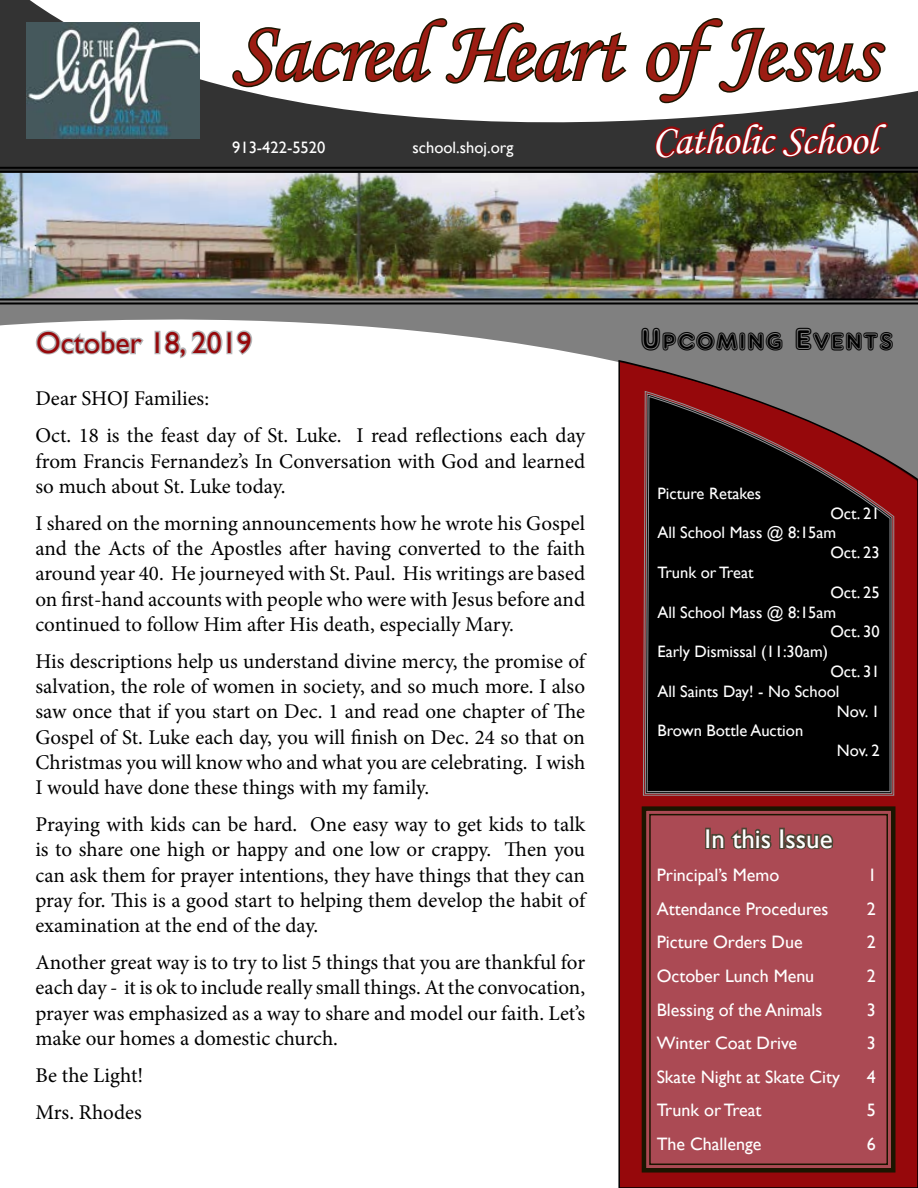
<style>
.page{position:relative;width:918px;height:1188px;background:#fff}
.page>*{position:absolute;margin:0;border:0;box-sizing:border-box;transform-origin:0 0}
.t1{font:87px "Monotype Corsiva";letter-spacing:-.015em;color:#9c1d13}
.t2{font:42px "Monotype Corsiva";letter-spacing:-.005em;color:#fff}
.t3{font:33px "ARDELANEY";color:#000}
.t4{font:30px "Gill Sans";color:#96080b}
.t5{font:27px "Gill Sans";color:#fff}
.t6{font:21px/25.2px "Minion Pro";letter-spacing:-.005em;color:#000;text-align:justify}
.t7{font:18px "Gill Sans";color:#fff}
.t8{font:16.5px "Gill Sans";color:#fff}
</style>
<div class="page">
<div style="left:618px;top:485px;width:300px;height:703px;background:#96080b"></div>
<svg style="left:0;top:0;width:918px;height:171px;fill:#333"></svg>
<svg style="left:639px;top:804px;width:259px;height:371px;background:#994249"></svg>
<div style="left:649px;top:814px;width:239px;height:351px;border:2px solid #1b1500"></div>
<svg style="left:0;top:300px;width:918px;height:185px"></svg>
<svg style="left:230px;top:16px;width:399px;height:73px"></svg>
<svg style="left:645px;top:16px;width:243px;height:90px"></svg>
<svg style="left:653px;top:120px;width:238px;height:40px;background:#582223"></svg>
<svg style="left:34px;top:329px;width:111px;height:28px"></svg>
<div style="left:155px;top:331px;width:5px;height:23px;border:3px solid #b4b6b8"></div>
<svg style="left:163px;top:328px;width:62px;height:32px"></svg>
<div style="left:226px;top:331px;width:6px;height:23px;border:3px solid #b4b6b8"></div>
<svg style="left:234px;top:328px;width:20px;height:29px"></svg>
<img style="left:662px;top:173px;width:256px;height:126px">
<img style="left:0;top:173px;width:662px;height:126px">
<hr style="left:0;top:299px;width:918px;height:1px;background:#000">
<hr style="left:0;top:303px;width:918px;height:1px;background:#000">
<hr style="left:0;top:167px;width:918px;height:2px;background:#000">
<hr style="left:0;top:171px;width:918px;height:2px;background:#000">
<svg style="left:643px;top:391px;width:252px;height:405px;background:#8f4c4f"></svg>
<svg style="left:645px;top:393px;width:248px;height:401px;background:#7a4f51"></svg>
<svg style="left:646px;top:396px;width:245px;height:396px;background:#140909"></svg>
<img style="left:27px;top:22px;width:173px;height:116px">
<h1 class="t1" style="left:232px;top:0;width:647px">Sacred Heart of Jesus</h1>
<p class="t8" style="left:232px;top:138px;width:95px">913-422-5520</p>
<p class="t8" style="left:413px;top:138px;width:102px">school.shoj.org</p>
<h2 class="t2" style="left:652px;top:114px;width:226px">Catholic School</h2>
<h3 class="t4" style="left:36px;top:325px;width:217px">October 18, 2019</h3>
<h3 class="t3" style="left:640px;top:319px;width:255px">Upcoming Events</h3>
<p class="t6" style="left:35px;top:380px;width:551px;line-height:37.2px">Dear SHOJ Families:<br>Oct. 18 is the feast day of St. Luke. I read reflections each day</p>
<p class="t6" style="left:35px;top:448px;width:551px">from Francis Fernandez’s In Conversation with God and learned so much about St. Luke today.</p>
<p class="t6" style="left:35px;top:511px;width:551px">I shared on the morning announcements how he wrote his Gospel and the Acts of the Apostles after having converted to the faith around year 40. He journeyed with St. Paul. His writings are based on first-hand accounts with people who were with Jesus before and continued to follow Him after His death, especially Mary.</p>
<p class="t6" style="left:35px;top:649px;width:551px">His descriptions help us understand divine mercy, the promise of salvation, the role of women in society, and so much more. I also saw once that if you start on Dec. 1 and read one chapter of The Gospel of St. Luke each day, you will finish on Dec. 24 so that on Christmas you will know who and what you are celebrating. I wish I would have done these things with my family.</p>
<p class="t6" style="left:35px;top:812px;width:551px">Praying with kids can be hard. One easy way to get kids to talk is to share one high or happy and one low or crappy. Then you can ask them for prayer intentions, they have things that they can pray for. This is a good start to helping them develop the habit of examination at the end of the day.</p>
<p class="t6" style="left:35px;top:950px;width:551px">Another great way is to try to list 5 things that you are thankful for each day - it is ok to include really small things. At the convocation, prayer was emphasized as a way to share and model our faith. Let’s make our homes a domestic church.</p>
<p class="t6" style="left:35px;top:1057px;width:109px;line-height:37.2px">Be the Light!<br>Mrs. Rhodes</p>
<p class="t8" style="left:657px;top:484px;width:105px">Picture Retakes</p>
<p class="t8" style="left:830px;top:503px;width:51px">Oct. 21</p>
<p class="t8" style="left:657px;top:523px;width:180px">All School Mass @ 8:15am</p>
<p class="t8" style="left:830px;top:543px;width:51px">Oct. 23</p>
<p class="t8" style="left:657px;top:563px;width:98px">Trunk or Treat</p>
<p class="t8" style="left:830px;top:583px;width:51px">Oct. 25</p>
<p class="t8" style="left:657px;top:602px;width:180px">All School Mass @ 8:15am</p>
<p class="t8" style="left:830px;top:622px;width:51px">Oct. 30</p>
<p class="t8" style="left:657px;top:642px;width:172px">Early Dismissal (11:30am)</p>
<p class="t8" style="left:830px;top:662px;width:51px">Oct. 31</p>
<p class="t8" style="left:657px;top:682px;width:184px">All Saints Day! - No School</p>
<p class="t8" style="left:837px;top:701px;width:44px">Nov. 1</p>
<p class="t8" style="left:657px;top:721px;width:147px">Brown Bottle Auction</p>
<p class="t8" style="left:837px;top:741px;width:44px">Nov. 2</p>
<p class="t5" style="left:705px;top:823px;width:130px">In this Issue</p>
<p class="t7" style="left:657px;top:865px;width:124px">Principal’s Memo</p>
<p class="t7" style="left:868px;top:865px;width:10px">1</p>
<p class="t7" style="left:657px;top:898px;width:173px">Attendance Procedures</p>
<p class="t7" style="left:867px;top:898px;width:10px">2</p>
<p class="t7" style="left:657px;top:932px;width:148px">Picture Orders Due</p>
<p class="t7" style="left:867px;top:932px;width:10px">2</p>
<p class="t7" style="left:657px;top:965px;width:159px">October Lunch Menu</p>
<p class="t7" style="left:867px;top:965px;width:10px">2</p>
<p class="t7" style="left:657px;top:999px;width:167px">Blessing of the Animals</p>
<p class="t7" style="left:867px;top:999px;width:10px">3</p>
<p class="t7" style="left:657px;top:1033px;width:142px">Winter Coat Drive</p>
<p class="t7" style="left:867px;top:1033px;width:10px">3</p>
<p class="t7" style="left:657px;top:1066px;width:185px">Skate Night at Skate City</p>
<p class="t7" style="left:867px;top:1066px;width:10px">4</p>
<p class="t7" style="left:657px;top:1100px;width:106px">Trunk or Treat</p>
<p class="t7" style="left:867px;top:1100px;width:10px">5</p>
<p class="t7" style="left:657px;top:1134px;width:106px">The Challenge</p>
<p class="t7" style="left:867px;top:1134px;width:10px">6</p>
</div>
